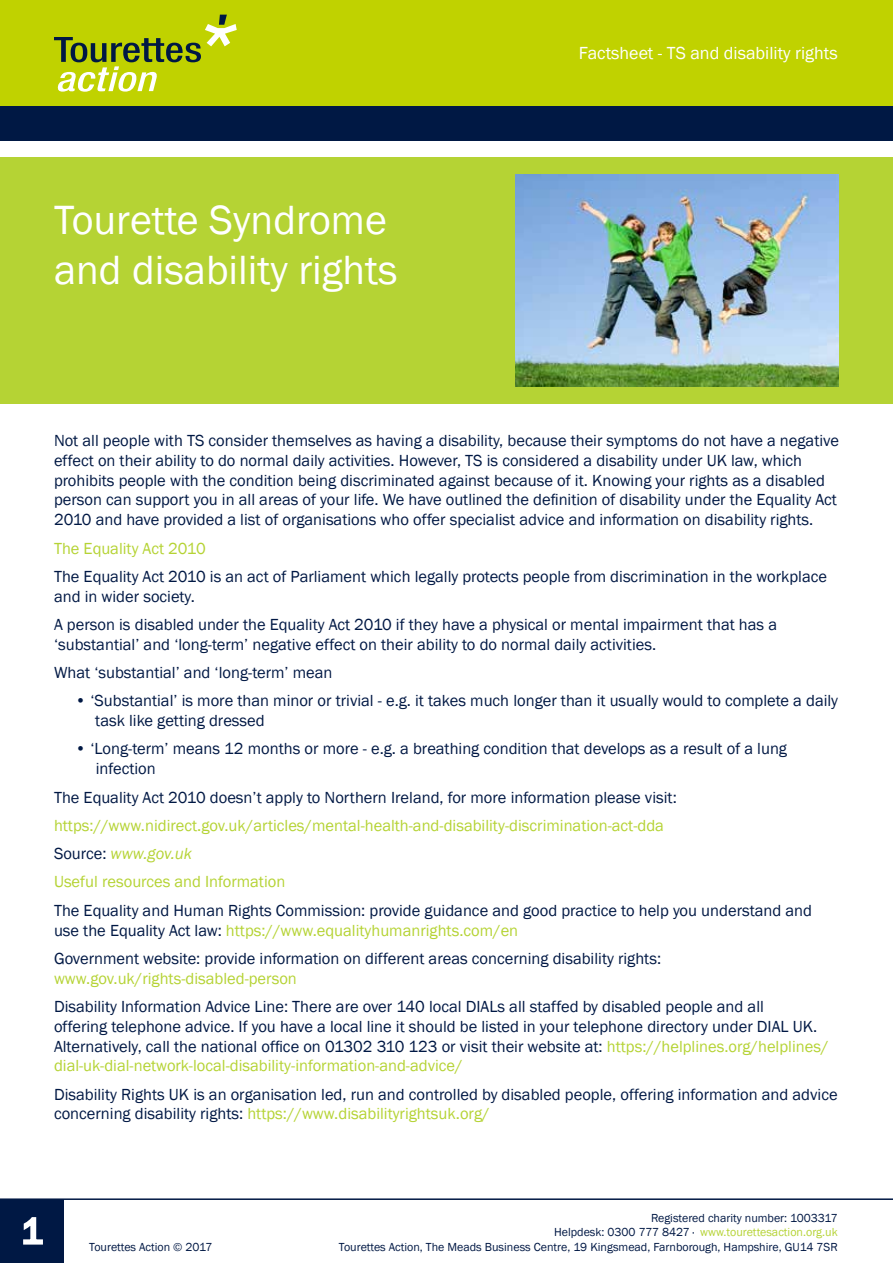
<style>
.page{position:relative;width:893px;height:1263px;background:#fff}
.page>*{position:absolute;margin:0;border:0;box-sizing:border-box;transform-origin:0 0}
.t1{font:42px/50.4px "Franklin Gothic";color:#fff}
.t2{font:18px "Franklin Gothic";color:#fff}
.t3{font:16.5px/19.8px "Franklin Gothic";color:#001844}
.t4{font:16.5px/28.3px "Franklin Gothic";color:#b5d334}
.t5{font:12px/14.4px "Franklin Gothic";color:#001844;text-align:right}
.s1{color:#001844}
.s2{font-style:italic}
.s3{color:#b5d334}
</style>
<div class="page">
<div style="left:0;top:0;width:893px;height:106px;background:#c0d200"></div>
<div style="left:0;top:106px;width:893px;height:34px;background:#001844"></div>
<div style="left:0;top:1199px;width:64px;height:64px;background:#001844"></div>
<svg style="left:23px;top:1217px;width:20px;height:28px"></svg>
<hr style="left:0;top:1198px;width:893px;height:2px;background:#001844">
<svg style="left:54px;top:15px;width:183px;height:77px"></svg>
<div style="left:0;top:157px;width:893px;height:247px;background:#b5d334"></div>
<img style="left:516px;top:174px;width:323px;height:213px">
<h1 class="t1" style="left:54px;top:195px;width:345px">Tourette Syndrome and disability rights</h1>
<p class="t2" style="left:579px;top:42px;width:260px">Factsheet - TS and disability rights</p>
<p class="t3" style="left:54px;top:431px;width:786px">Not all people with TS consider themselves as having a disability, because their symptoms do not have a negative effect on their ability to do normal daily activities. However, TS is considered a disability under UK law, which prohibits people with the condition being discriminated against because of it. Knowing your rights as a disabled person can support you in all areas of your life. We have outlined the definition of disability under the Equality Act 2010 and have provided a list of organisations who offer specialist advice and information on disability rights.</p>
<p class="t4" style="left:54px;top:534px;width:153px">The Equality Act 2010</p>
<p class="t3" style="left:54px;top:567px;width:775px">The Equality Act 2010 is an act of Parliament which legally protects people from discrimination in the workplace and in wider society.</p>
<p class="t3" style="left:54px;top:615px;width:725px">A person is disabled under the Equality Act 2010 if they have a physical or mental impairment that has a ‘substantial’ and ‘long-term’ negative effect on their ability to do normal daily activities.</p>
<p class="t3" style="left:54px;top:663px;width:280px">What ‘substantial’ and ‘long-term’ mean</p>
<p class="t3" style="left:95px;top:691px;width:744px;text-indent:-20px">• ‘Substantial’ is more than minor or trivial - e.g. it takes much longer than it usually would to complete a daily task like getting dressed</p>
<p class="t3" style="left:96px;top:739px;width:693px;text-indent:-21px">• ‘Long-term’ means 12 months or more - e.g. a breathing condition that develops as a result of a lung infection</p>
<p class="t3" style="left:54px;top:787px;width:624px">The Equality Act 2010 doesn’t apply to Northern Ireland, for more information please visit:</p>
<p class="t4" style="left:54px;top:811px;width:611px">https://www.nidirect.gov.uk/articles/mental-health-and-disability-discrimination-act-dda<br><span class="s1">Source:</span> <span class="s2">www.gov.uk<br></span>Useful resources and Information</p>
<p class="t3" style="left:54px;top:901px;width:760px">The Equality and Human Rights Commission: provide guidance and good practice to help you understand and use the Equality Act law: <span class="s3">https://www.equalityhumanrights.com/en</span></p>
<p class="t3" style="left:54px;top:949px;width:609px">Government website: provide information on different areas concerning disability rights:</p>
<p class="t4" style="left:54px;top:964px;width:244px">www.gov.uk/rights-disabled-person</p>
<p class="t3" style="left:54px;top:997px;width:776px">Disability Information Advice Line: There are over 140 local DIALs all staffed by disabled people and all<br>offering telephone advice. If you have a local line it should be listed in your telephone directory under DIAL UK.<br>Alternatively, call the national office on 01302 310 123 or visit their website at: <span class="s3">https://helplines.org/helplines/ dial-uk-dial-network-local-disability-information-and-advice/</span></p>
<p class="t3" style="left:54px;top:1084px;width:785px">Disability Rights UK is an organisation led, run and controlled by disabled people, offering information and advice concerning disability rights: <span class="s3">https://www.disabilityrightsuk.org/</span></p>
<p class="t5" style="left:554px;top:1211px;width:285px">Registered charity number: 1003317<br>Helpdesk: 0300 777 8427 · <span class="s3">www.tourettesaction.org.uk</span></p>
<p class="t5" style="left:89px;top:1240px;width:125px">Tourettes Action © 2017</p>
<p class="t5" style="left:339px;top:1240px;width:500px">Tourettes Action, The Meads Business Centre, 19 Kingsmead, Farnborough, Hampshire, GU14 7SR</p>
</div>
